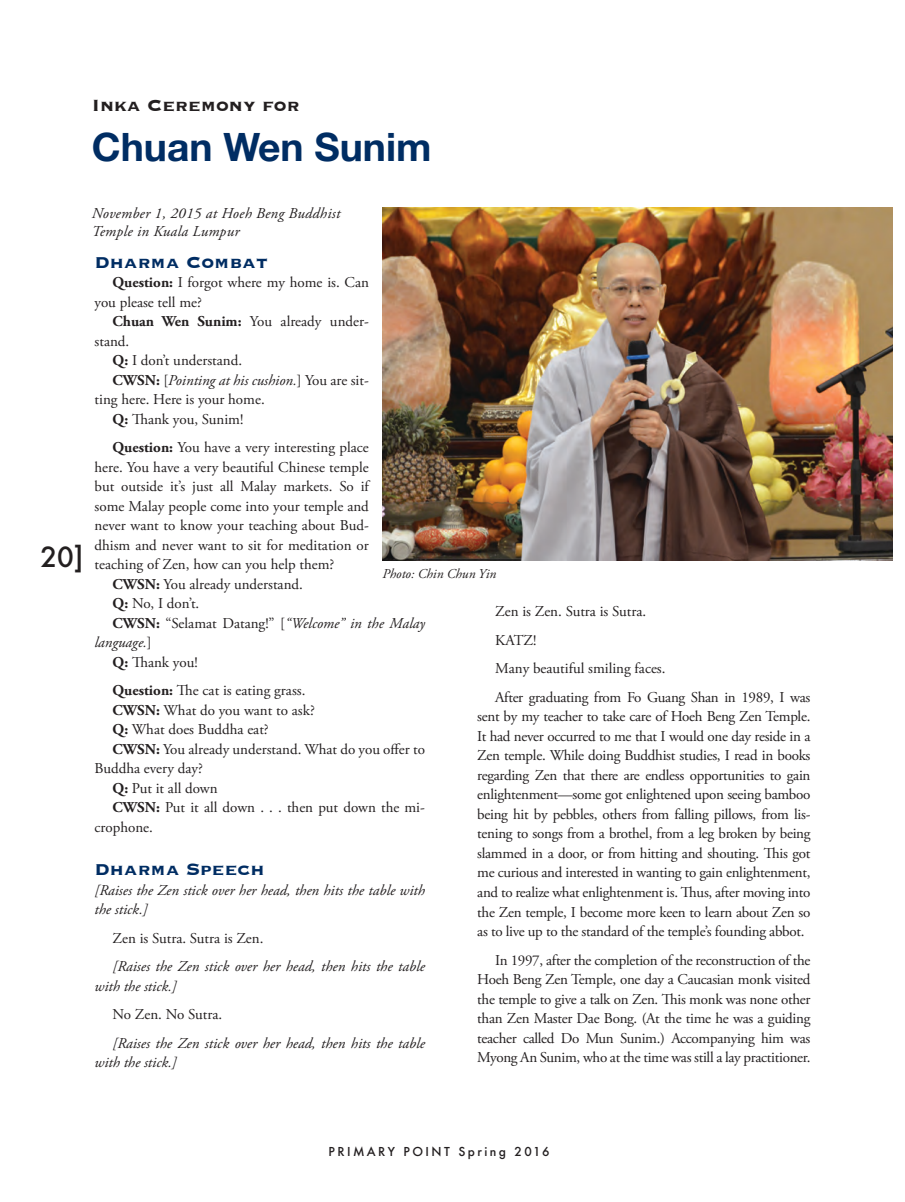
<style>
.page{position:relative;width:905px;height:1202px;background:#fff}
.page>*{position:absolute;margin:0;border:0;box-sizing:border-box;transform-origin:0 0}
.t1{font:700 39px "Helvetica Neue";color:#002d63}
.t2{font:500 27px "Futura";color:#231f20}
.t3{font:700 21px "Copperplate";color:#002d63}
.t4{font:700 21px "Copperplate";color:#231f20}
.t5{font:15px/19.5px "Adobe Garamond Pro";color:#231f20}
.t6{font:italic 15px/19.5px "Adobe Garamond Pro";color:#231f20}
.t7{font:italic 15px/18px "Adobe Garamond Pro";letter-spacing:.02em;color:#231f20}
.t8{font:italic 13.5px "Adobe Garamond Pro";color:#231f20}
.t9{font:500 12px "Futura";letter-spacing:.2em;color:#231f20}
.s1{font-weight:700}
.s2{font-weight:700;font-style:normal}
.s3{font-style:normal}
</style>
<div class="page">
<img style="left:382px;top:207px;width:510px;height:353px">
<h3 class="t4" style="left:92px;top:91px;width:209px">Inka Ceremony for</h3>
<h1 class="t1" style="left:92px;top:116px;width:341px">Chuan Wen Sunim</h1>
<h2 class="t2" style="left:40px;top:538px;width:44px">20]</h2>
<p class="t7" style="left:92px;top:204px;width:250px">November 1, 2015 at Hoeh Beng Buddhist<br>Temple in Kuala Lumpur</p>
<h3 class="t3" style="left:94px;top:248px;width:175px">Dharma Combat</h3>
<p class="t5" style="left:94px;top:273px;width:276px;text-indent:18px"><span class="s1">Question:</span> I forgot where my home is. Can you please tell me?</p>
<p class="t5" style="left:112px;top:312px;width:258px"><span class="s1">Chuan Wen Sunim:</span> You already under-</p>
<p class="t5" style="left:94px;top:331px;width:36px">stand.</p>
<p class="t5" style="left:112px;top:351px;width:131px"><span class="s1">Q:</span> I don’t understand.</p>
<p class="t6" style="left:112px;top:370px;width:258px"><span class="s2">CWSN:</span> <span class="s3">[</span>Pointing at his cushion.<span class="s3">] You are sit-</span></p>
<p class="t5" style="left:94px;top:390px;width:172px">ting here. Here is your home.</p>
<p class="t5" style="left:112px;top:409px;width:132px"><span class="s1">Q:</span> Thank you, Sunim!</p>
<p class="t5" style="left:112px;top:438px;width:258px"><span class="s1">Question:</span> You have a very interesting place</p>
<p class="t5" style="left:94px;top:457px;width:276px">here. You have a very beautiful Chinese temple</p>
<p class="t5" style="left:94px;top:477px;width:276px">but outside it’s just all Malay markets. So if</p>
<p class="t5" style="left:94px;top:496px;width:276px">some Malay people come into your temple and</p>
<p class="t5" style="left:94px;top:516px;width:276px">never want to know your teaching about Bud-</p>
<p class="t5" style="left:94px;top:535px;width:276px">dhism and never want to sit for meditation or</p>
<p class="t5" style="left:94px;top:555px;width:241px">teaching of Zen, how can you help them?</p>
<p class="t5" style="left:112px;top:574px;width:192px"><span class="s1">CWSN:</span> You already understand.</p>
<p class="t5" style="left:112px;top:594px;width:88px"><span class="s1">Q:</span> No, I don’t.</p>
<p class="t6" style="left:112px;top:613px;width:314px"><span class="s2">CWSN:</span> <span class="s3">“Selamat Datang!” [</span>“Welcome” in the Malay</p>
<p class="t6" style="left:94px;top:633px;width:59px">language.<span class="s3">]</span></p>
<p class="t5" style="left:112px;top:652px;width:87px"><span class="s1">Q:</span> Thank you!</p>
<p class="t5" style="left:112px;top:681px;width:194px"><span class="s1">Question:</span> The cat is eating grass.</p>
<p class="t5" style="left:112px;top:700px;width:204px"><span class="s1">CWSN:</span> What do you want to ask?</p>
<p class="t5" style="left:112px;top:720px;width:158px"><span class="s1">Q:</span> What does Buddha eat?</p>
<p class="t5" style="left:112px;top:739px;width:314px"><span class="s1">CWSN:</span> You already understand. What do you offer to</p>
<p class="t5" style="left:94px;top:759px;width:110px">Buddha every day?</p>
<p class="t5" style="left:112px;top:778px;width:107px"><span class="s1">Q:</span> Put it all down</p>
<p class="t5" style="left:112px;top:798px;width:314px"><span class="s1">CWSN:</span> Put it all down . . . then put down the mi-</p>
<p class="t5" style="left:94px;top:817px;width:60px">crophone.</p>
<h3 class="t3" style="left:94px;top:855px;width:171px">Dharma Speech</h3>
<p class="t6" style="left:94px;top:880px;width:332px">[Raises the Zen stick over her head, then hits the table with the stick.]</p>
<p class="t5" style="left:112px;top:928px;width:152px">Zen is Sutra. Sutra is Zen.</p>
<p class="t6" style="left:94px;top:957px;width:332px;text-indent:18px">[Raises the Zen stick over her head, then hits the table with the stick.]</p>
<p class="t5" style="left:112px;top:1005px;width:111px">No Zen. No Sutra.</p>
<p class="t6" style="left:94px;top:1033px;width:332px;text-indent:18px">[Raises the Zen stick over her head, then hits the table with the stick.]</p>
<p class="t8" style="left:382px;top:565px;width:115px">Photo: Chin Chun Yin</p>
<p class="t5" style="left:495px;top:598px;width:317px;line-height:28.5px">Zen is Zen. Sutra is Sutra.<br>KATZ!<br>Many beautiful smiling faces.<br>After graduating from Fo Guang Shan in 1989, I was</p>
<p class="t5" style="left:477px;top:707px;width:335px;text-align:justify">sent by my teacher to take care of Hoeh Beng Zen Temple.<br>It had never occurred to me that I would one day reside in a Zen temple. While doing Buddhist studies, I read in books regarding Zen that there are endless opportunities to gain enlightenment—some got enlightened upon seeing bamboo being hit by pebbles, others from falling pillows, from lis&shy;tening to songs from a brothel, from a leg broken by being slammed in a door, or from hitting and shouting. This got me curious and interested in wanting to gain enlightenment, and to realize what enlightenment is. Thus, after moving into the Zen temple, I become more keen to learn about Zen so as to live up to the standard of the temple’s founding abbot.</p>
<p class="t5" style="left:477px;top:950px;width:335px;text-align:justify;text-indent:18px">In 1997, after the completion of the reconstruction of the Hoeh Beng Zen Temple, one day a Caucasian monk visited the temple to give a talk on Zen. This monk was none other than Zen Master Dae Bong. (At the time he was a guiding teacher called Do Mun Sunim.) Accompanying him was Myong An Sunim, who at the time was still a lay practitioner.</p>
<p class="t9" style="left:328px;top:1142px;width:222px">PRIMARY POINT Spring 2016</p>
</div>
